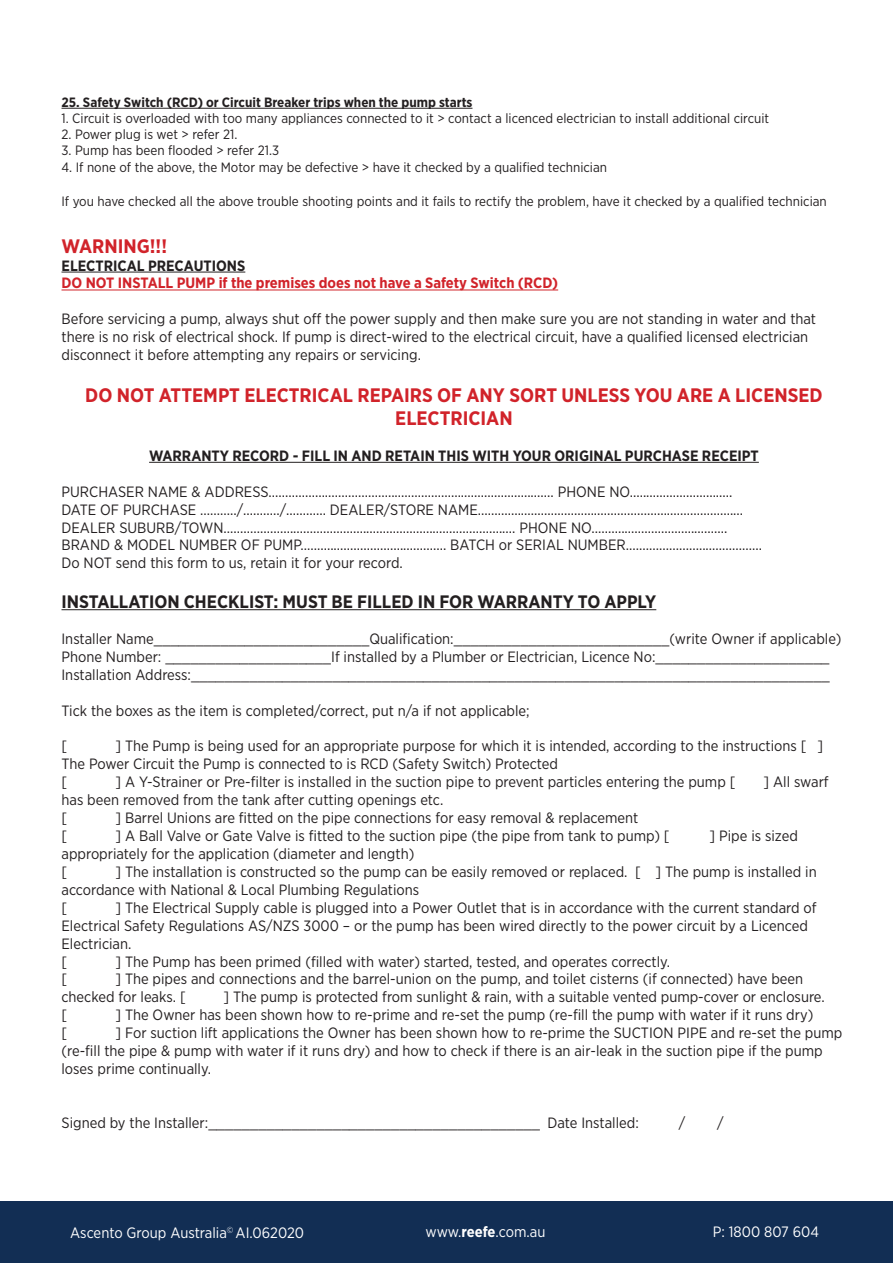
<style>
.page{position:relative;width:893px;height:1263px;background:#fff}
.page>*{position:absolute;margin:0;border:0;box-sizing:border-box;transform-origin:0 0}
.t1{font:700 19.5px "Gotham Narrow";color:#d1232a}
.t2{font:700 18px "Gotham Narrow";color:#231f20}
.t3{font:15px/18px "Gotham Narrow";color:#231f20}
.t4{font:700 15px "Gotham Narrow";color:#231f20}
.t5{font:15px "Gotham Narrow";color:#fff}
.t6{font:700 15px "Gotham Narrow";color:#d1232a}
.t7{font:13.5px "Gotham Narrow";color:#231f20}
.t8{font:700 13.5px "Gotham Narrow";color:#231f20}
.s1{font-weight:700}
</style>
<div class="page">
<div style="left:0;top:1201px;width:893px;height:62px;background:#122e54"></div>
<hr style="left:62px;top:108px;width:410px;height:1px;background:#231f20">
<hr style="left:62px;top:272px;width:183px;height:1px;background:#231f20">
<hr style="left:62px;top:290px;width:496px;height:1px;background:#d1232a">
<hr style="left:149px;top:462px;width:610px;height:1px;background:#231f20">
<hr style="left:62px;top:609px;width:594px;height:1px;background:#231f20">
<p class="t8" style="left:62px;top:93px;width:412px">25. Safety Switch (RCD) or Circuit Breaker trips when the pump starts</p>
<p class="t7" style="left:62px;top:110px;width:709px">1. Circuit is overloaded with too many appliances connected to it &gt; contact a licenced electrician to install additional circuit</p>
<p class="t7" style="left:62px;top:126px;width:177px">2. Power plug is wet &gt; refer 21.</p>
<p class="t7" style="left:62px;top:142px;width:219px">3. Pump has been flooded &gt; refer 21.3</p>
<p class="t7" style="left:62px;top:159px;width:547px">4. If none of the above, the Motor may be defective &gt; have it checked by a qualified technician</p>
<p class="t7" style="left:62px;top:193px;width:767px">If you have checked all the above trouble shooting points and it fails to rectify the problem, have it checked by a qualified technician</p>
<p class="t1" style="left:62px;top:233px;width:107px">WARNING!!!</p>
<p class="t4" style="left:62px;top:256px;width:185px">ELECTRICAL PRECAUTIONS</p>
<p class="t6" style="left:62px;top:274px;width:498px">DO NOT INSTALL PUMP if the premises does not have a Safety Switch (RCD)</p>
<p class="t3" style="left:62px;top:310px;width:756px">Before servicing a pump, always shut off the power supply and then make sure you are not standing in water and that there is no risk of electrical shock. If pump is direct-wired to the electrical circuit, have a qualified licensed electrician disconnect it before attempting any repairs or servicing.</p>
<p class="t1" style="left:85px;top:382px;width:739px">DO NOT ATTEMPT ELECTRICAL REPAIRS OF ANY SORT UNLESS YOU ARE A LICENSED</p>
<p class="t1" style="left:395px;top:406px;width:119px">ELECTRICIAN</p>
<p class="t4" style="left:149px;top:446px;width:611px">WARRANTY RECORD - FILL IN AND RETAIN THIS WITH YOUR ORIGINAL PURCHASE RECEIPT</p>
<p class="t3" style="left:62px;top:482px;width:673px">PURCHASER NAME &amp; ADDRESS...................................................................................... PHONE NO...............................</p>
<p class="t3" style="left:62px;top:500px;width:683px">DATE OF PURCHASE ………../.........../............ DEALER/STORE NAME..............…................................…............................</p>
<p class="t3" style="left:62px;top:518px;width:667px">DEALER SUBURB/TOWN….....…...............…........................................................... PHONE NO…......................................</p>
<p class="t3" style="left:62px;top:536px;width:702px">BRAND &amp; MODEL NUMBER OF PUMP……...................................... BATCH or SERIAL NUMBER…………………………………..</p>
<p class="t3" style="left:62px;top:554px;width:343px">Do NOT send this form to us, retain it for your record.</p>
<p class="t2" style="left:62px;top:590px;width:596px">INSTALLATION CHECKLIST: MUST BE FILLED IN FOR WARRANTY TO APPLY</p>
<p class="t3" style="left:62px;top:629px;width:781px">Installer Name__________________________Qualification:__________________________(write Owner if applicable)</p>
<p class="t3" style="left:62px;top:647px;width:770px">Phone Number: ____________________If installed by a Plumber or Electrician, Licence No:_____________________</p>
<p class="t3" style="left:62px;top:665px;width:770px">Installation Address:_____________________________________________________________________________</p>
<p class="t3" style="left:62px;top:701px;width:470px">Tick the boxes as the item is completed/correct, put n/a if not applicable;</p>
<p class="t3" style="left:62px;top:737px;width:7px">[</p>
<p class="t3" style="left:62px;top:737px;width:763px;text-indent:54px">] The Pump is being used for an appropriate purpose for which it is intended, according to the instructions [ ]<br>The Power Circuit the Pump is connected to is RCD (Safety Switch) Protected</p>
<p class="t3" style="left:62px;top:773px;width:7px">[</p>
<p class="t3" style="left:115px;top:773px;width:621px">] A Y-Strainer or Pre-filter is installed in the suction pipe to prevent particles entering the pump [</p>
<p class="t3" style="left:763px;top:773px;width:67px">] All swarf</p>
<p class="t3" style="left:62px;top:790px;width:383px">has been removed from the tank after cutting openings etc.</p>
<p class="t3" style="left:62px;top:808px;width:7px">[</p>
<p class="t3" style="left:115px;top:808px;width:524px">] Barrel Unions are fitted on the pipe connections for easy removal &amp; replacement</p>
<p class="t3" style="left:62px;top:826px;width:7px">[</p>
<p class="t3" style="left:115px;top:826px;width:556px">] A Ball Valve or Gate Valve is fitted to the suction pipe (the pipe from tank to pump) [</p>
<p class="t3" style="left:709px;top:826px;width:90px">] Pipe is sized</p>
<p class="t3" style="left:62px;top:844px;width:354px">appropriately for the application (diameter and length)</p>
<p class="t3" style="left:62px;top:862px;width:7px">[</p>
<p class="t3" style="left:62px;top:862px;width:757px;text-indent:54px">] The installation is constructed so the pump can be easily removed or replaced. [ ] The pump is installed in accordance with National &amp; Local Plumbing Regulations</p>
<p class="t3" style="left:62px;top:898px;width:7px">[</p>
<p class="t3" style="left:62px;top:898px;width:757px;text-indent:54px">] The Electrical Supply cable is plugged into a Power Outlet that is in accordance with the current standard of<br>Electrical Safety Regulations AS/NZS 3000 – or the pump has been wired directly to the power circuit by a Licenced<br>Electrician.</p>
<p class="t3" style="left:62px;top:952px;width:7px">[</p>
<p class="t3" style="left:115px;top:952px;width:556px">] The Pump has been primed (filled with water) started, tested, and operates correctly.</p>
<p class="t3" style="left:62px;top:970px;width:7px">[</p>
<p class="t3" style="left:62px;top:970px;width:743px;text-indent:54px">] The pipes and connections and the barrel-union on the pump, and toilet cisterns (if connected) have been checked for leaks. [</p>
<p class="t3" style="left:223px;top:988px;width:603px">] The pump is protected from sunlight &amp; rain, with a suitable vented pump-cover or enclosure.</p>
<p class="t3" style="left:62px;top:1006px;width:7px">[</p>
<p class="t3" style="left:115px;top:1006px;width:699px">] The Owner has been shown how to re-prime and re-set the pump (re-fill the pump with water if it runs dry)</p>
<p class="t3" style="left:62px;top:1024px;width:7px">[</p>
<p class="t3" style="left:62px;top:1024px;width:782px;text-indent:54px">] For suction lift applications the Owner has been shown how to re-prime the SUCTION PIPE and re-set the pump (re-fill the pipe &amp; pump with water if it runs dry) and how to check if there is an air-leak in the suction pipe if the pump loses prime continually.</p>
<p class="t3" style="left:62px;top:1113px;width:579px">Signed by the Installer:________________________________________ Date Installed:</p>
<p class="t3" style="left:679px;top:1113px;width:8px">/</p>
<p class="t3" style="left:717px;top:1113px;width:8px">/</p>
<p class="t5" style="left:70px;top:1223px;width:236px">Ascento Group Australia<sup>©</sup> AI.062020</p>
<p class="t5" style="left:426px;top:1223px;width:121px">www.<span class="s1">reefe</span>.com.au</p>
<p class="t5" style="left:713px;top:1222px;width:108px">P: 1800 807 604</p>
</div>
